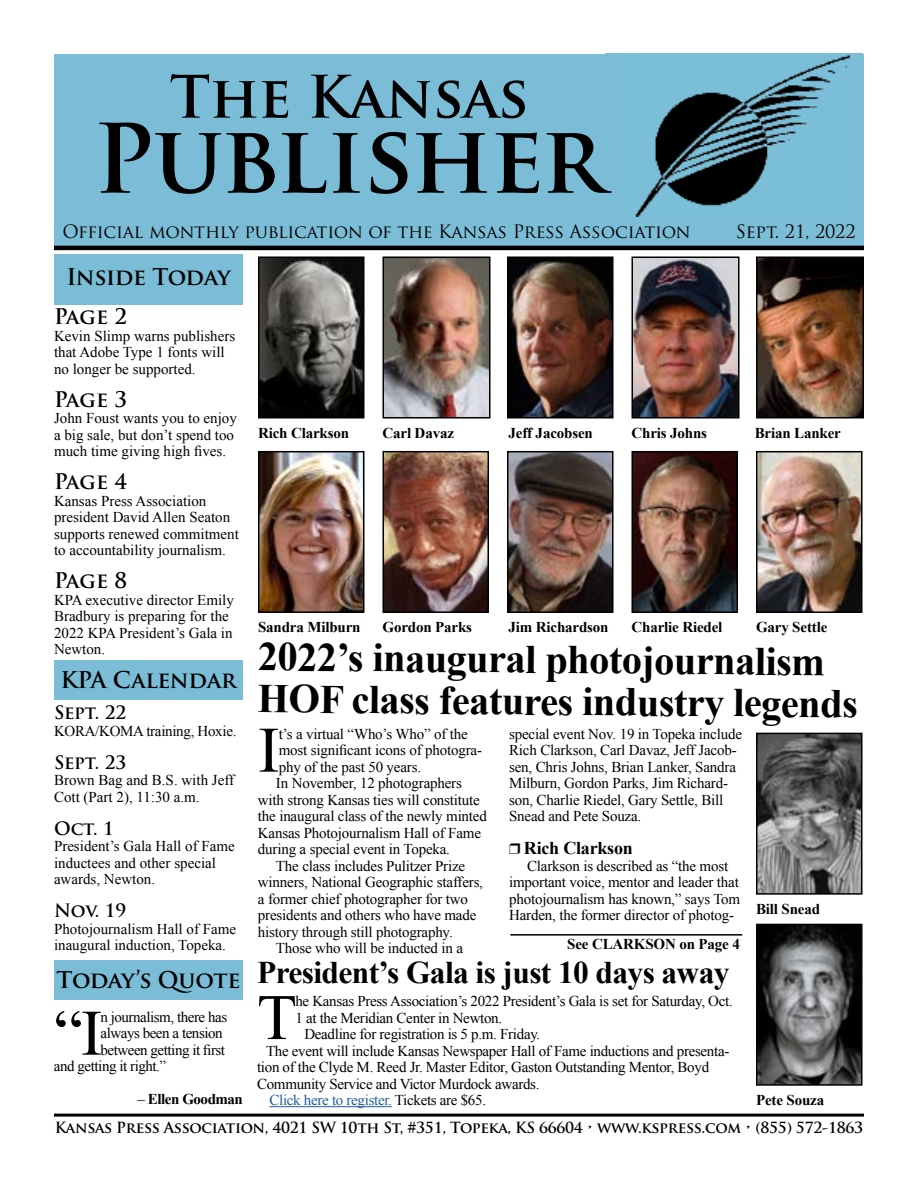
<style>
.page{position:relative;width:918px;height:1188px;background:#fff}
.page>*{position:absolute;margin:0;border:0;box-sizing:border-box;transform-origin:0 0}
.t1{font:700 93px "Trajan Pro";letter-spacing:-.02em;color:#000}
.t2{font:64.8px "Times New Roman";color:#000}
.t3{font:700 57px "Trajan Pro";letter-spacing:-.01em;color:#000}
.t4{font:700 40.5px/42.2px "Times New Roman";letter-spacing:-.025em;color:#000}
.t5{font:700 31.5px "Times New Roman";letter-spacing:-.02em;color:#000}
.t6{font:700 22.5px "Trajan Pro";letter-spacing:-.01em;color:#000}
.t7{font:700 21px "Trajan Pro";color:#000}
.t8{font:18px "Trajan Pro";letter-spacing:-.01em;color:#000}
.t9{font:700 18px "Trajan Pro";color:#000}
.t10{font:700 18px "Times New Roman";letter-spacing:-.01em;color:#000}
.t11{font:15px/16.5px "Times New Roman";letter-spacing:-.01em;color:#000}
.t12{font:700 15px "Times New Roman";letter-spacing:-.01em;color:#000}
.t13{font:700 15px "Trajan Pro";letter-spacing:-.02em;color:#000}
.t14{font:15px "Times New Roman";letter-spacing:-.03em;color:#000}
.t15{font:15px "Times New Roman";letter-spacing:-.02em;color:#215e9e}
.t16{font:700 15px "Times New Roman";letter-spacing:-.03em;color:#000}
.s1{font-weight:400}
.s2{color:#000}
</style>
<div class="page">
<div style="left:54px;top:54px;width:810px;height:192px;background:#7bbdd6"></div>
<hr style="left:54px;top:246px;width:810px;height:4px;background:#000">
<hr style="left:54px;top:1114px;width:810px;height:3px;background:#000">
<div style="left:54px;top:660px;width:189px;height:40px;background:#7bbdd6"></div>
<div style="left:605px;top:53px;width:258px;height:164px;background:#7bbdd6"></div>
<img style="left:635px;top:55px;width:214px;height:162px">
<div style="left:54px;top:255px;width:189px;height:50px;background:#7bbdd6"></div>
<div style="left:54px;top:960px;width:189px;height:39px;background:#7bbdd6"></div>
<img style="left:261px;top:259px;width:100px;height:156px">
<div style="left:258px;top:256px;width:106px;height:162px;border:2px solid #000"></div>
<img style="left:385px;top:259px;width:102px;height:156px">
<div style="left:382px;top:256px;width:108px;height:162px;border:2px solid #000"></div>
<img style="left:510px;top:259px;width:101px;height:156px">
<div style="left:507px;top:256px;width:107px;height:162px;border:2px solid #000"></div>
<img style="left:635px;top:259px;width:102px;height:156px">
<div style="left:632px;top:256px;width:108px;height:162px;border:2px solid #000"></div>
<img style="left:759px;top:259px;width:102px;height:156px">
<div style="left:756px;top:256px;width:108px;height:162px;border:2px solid #000"></div>
<img style="left:759px;top:454px;width:100px;height:156px">
<div style="left:756px;top:451px;width:106px;height:162px;border:2px solid #000"></div>
<img style="left:759px;top:736px;width:100px;height:156px">
<div style="left:756px;top:733px;width:106px;height:162px;border:2px solid #000"></div>
<img style="left:759px;top:927px;width:100px;height:156px">
<div style="left:756px;top:924px;width:106px;height:162px;border:2px solid #000"></div>
<img style="left:261px;top:454px;width:100px;height:156px">
<div style="left:258px;top:451px;width:106px;height:162px;border:2px solid #000"></div>
<img style="left:510px;top:454px;width:101px;height:156px">
<div style="left:507px;top:451px;width:107px;height:162px;border:2px solid #000"></div>
<img style="left:635px;top:454px;width:100px;height:156px">
<div style="left:632px;top:451px;width:106px;height:162px;border:2px solid #000"></div>
<img style="left:385px;top:454px;width:101px;height:156px">
<div style="left:382px;top:451px;width:107px;height:162px;border:2px solid #000"></div>
<hr style="left:270px;top:1106px;width:122px;height:1px;background:#215e9e">
<hr style="left:510px;top:934px;width:232px;height:2px;background:#000">
<h3 class="t3" style="left:170px;top:61px;width:360px">The Kansas</h3>
<h1 class="t1" style="left:93px;top:101px;width:513px">Publisher</h1>
<p class="t8" style="left:62px;top:220px;width:630px">Official monthly publication of the Kansas Press Association</p>
<p class="t8" style="left:736px;top:220px;width:121px">Sept. 21, 2022</p>
<h3 class="t6" style="left:66px;top:263px;width:166px">Inside Today</h3>
<h3 class="t7" style="left:54px;top:304px;width:74px">Page 2</h3>
<p class="t11" style="left:54px;top:327px;width:183px">Kevin Slimp warns publishers that Adobe Type 1 fonts will no longer be supported.</p>
<h3 class="t7" style="left:54px;top:386px;width:74px">Page 3</h3>
<p class="t11" style="left:54px;top:410px;width:184px">John Foust wants you to enjoy a big sale, but don’t spend too much time giving high fives.</p>
<h3 class="t7" style="left:54px;top:469px;width:74px">Page 4</h3>
<p class="t11" style="left:54px;top:492px;width:186px">Kansas Press Association president David Allen Seaton supports renewed commitment to accountability journalism.</p>
<h3 class="t7" style="left:54px;top:568px;width:74px">Page 8</h3>
<p class="t11" style="left:54px;top:591px;width:181px">KPA executive director Emily<br>Bradbury is preparing for the<br>2022 KPA President’s Gala in<br>Newton.</p>
<h3 class="t6" style="left:60px;top:666px;width:178px">KPA Calendar</h3>
<p class="t9" style="left:54px;top:701px;width:74px">Sept. 22</p>
<p class="t11" style="left:54px;top:722px;width:184px">KORA/KOMA training, Hoxie.</p>
<p class="t9" style="left:54px;top:751px;width:74px">Sept. 23</p>
<p class="t11" style="left:54px;top:772px;width:182px">Brown Bag and B.S. with Jeff<br>Cott (Part 2), 11:30 a.m.</p>
<p class="t9" style="left:54px;top:817px;width:62px">Oct. 1</p>
<p class="t11" style="left:54px;top:838px;width:182px">President’s Gala Hall of Fame inductees and other special awards, Newton.</p>
<p class="t9" style="left:54px;top:899px;width:74px">Nov. 19</p>
<p class="t11" style="left:54px;top:920px;width:184px">Photojournalism Hall of Fame inaugural induction, Topeka.</p>
<h3 class="t6" style="left:57px;top:965px;width:185px">Today’s Quote</h3>
<h2 class="t2" style="left:54px;top:989px;width:50px">“I</h2>
<p class="t14" style="left:100px;top:1007px;width:128px">n journalism, there has</p>
<p class="t14" style="left:100px;top:1023px;width:124px">always been a tension</p>
<p class="t14" style="left:100px;top:1040px;width:126px">between getting it first</p>
<p class="t14" style="left:54px;top:1056px;width:114px">and getting it right.”</p>
<p class="t16" style="left:138px;top:1089px;width:107px"><span class="s1">–</span> Ellen Goodman</p>
<p class="t12" style="left:258px;top:422px;width:93px">Rich Clarkson</p>
<p class="t12" style="left:382px;top:422px;width:73px">Carl Davaz</p>
<p class="t12" style="left:508px;top:422px;width:86px">Jeff Jacobsen</p>
<p class="t12" style="left:632px;top:422px;width:77px">Chris Johns</p>
<p class="t12" style="left:755px;top:422px;width:88px">Brian Lanker</p>
<p class="t12" style="left:258px;top:617px;width:104px">Sandra Milburn</p>
<p class="t12" style="left:382px;top:617px;width:91px">Gordon Parks</p>
<p class="t12" style="left:508px;top:617px;width:102px">Jim Richardson</p>
<p class="t12" style="left:632px;top:617px;width:92px">Charlie Riedel</p>
<p class="t12" style="left:756px;top:617px;width:73px">Gary Settle</p>
<h3 class="t4" style="left:258px;top:637px;width:602px">2022’s inaugural photojournalism<br>HOF class features industry legends</h3>
<h2 class="t2" style="left:258px;top:706px;width:23px">I</h2>
<p class="t11" style="left:279px;top:725px;width:191px">t’s a virtual “Who’s Who” of the</p>
<p class="t11" style="left:509px;top:725px;width:234px">special event Nov. 19 in Topeka include Rich Clarkson, Carl Davaz, Jeff Jacob&shy;sen, Chris Johns, Brian Lanker, Sandra Milburn, Gordon Parks, Jim Richard&shy;son, Charlie Riedel, Gary Settle, Bill Snead and Pete Souza.</p>
<p class="t10" style="left:524px;top:836px;width:110px">Rich Clarkson</p>
<p class="t11" style="left:509px;top:857px;width:233px;text-align:center">Clarkson is described as “the most important voice, mentor and leader that photojournalism has known,” says Tom Harden, the former director of photog-</p>
<h3 class="t5" style="left:257px;top:950px;width:474px">President’s Gala is just 10 days away</h3>
<p class="t11" style="left:279px;top:742px;width:205px">most significant icons of photogra-</p>
<p class="t11" style="left:279px;top:758px;width:144px">phy of the past 50 years.</p>
<p class="t11" style="left:276px;top:775px;width:187px">In November, 12 photographers</p>
<p class="t11" style="left:258px;top:791px;width:223px">with strong Kansas ties will constitute</p>
<p class="t11" style="left:258px;top:808px;width:230px">the inaugural class of the newly minted</p>
<p class="t11" style="left:258px;top:824px;width:225px">Kansas Photojournalism Hall of Fame</p>
<p class="t11" style="left:258px;top:841px;width:194px">during a special event in Topeka.</p>
<p class="t11" style="left:276px;top:857px;width:191px">The class includes Pulitzer Prize</p>
<p class="t11" style="left:258px;top:874px;width:227px">winners, National Geographic staffers,</p>
<p class="t11" style="left:258px;top:890px;width:212px">a former chief photographer for two</p>
<p class="t11" style="left:258px;top:907px;width:220px">presidents and others who have made</p>
<p class="t11" style="left:258px;top:923px;width:196px">history through still photography.</p>
<p class="t11" style="left:276px;top:940px;width:189px">Those who will be inducted in a</p>
<p class="t12" style="left:567px;top:934px;width:174px">See CLARKSON on Page 4</p>
<h2 class="t2" style="left:257px;top:974px;width:41px">T</h2>
<p class="t11" style="left:295px;top:993px;width:439px">he Kansas Press Association’s 2022 President’s Gala is set for Saturday, Oct.</p>
<p class="t11" style="left:295px;top:1009px;width:208px">1 at the Meridian Center in Newton.</p>
<p class="t11" style="left:304px;top:1026px;width:237px">Deadline for registration is 5 p.m. Friday.</p>
<p class="t11" style="left:266px;top:1042px;width:465px">The event will include Kansas Newspaper Hall of Fame inductions and presenta-</p>
<p class="t11" style="left:257px;top:1059px;width:454px">tion of the Clyde M. Reed Jr. Master Editor, Gaston Outstanding Mentor, Boyd</p>
<p class="t11" style="left:257px;top:1075px;width:284px">Community Service and Victor Murdock awards.</p>
<p class="t15" style="left:270px;top:1090px;width:218px">Click here to register. <span class="s2">Tickets are $65.</span></p>
<p class="t12" style="left:756px;top:898px;width:66px">Bill Snead</p>
<p class="t12" style="left:756px;top:1089px;width:70px">Pete Souza</p>
<p class="t13" style="left:55px;top:1118px;width:810px">Kansas Press Association, 4021 SW 10th St, #351, Topeka, KS 66604 • www.kspress.com • (855) 572-1863</p>
</div>
